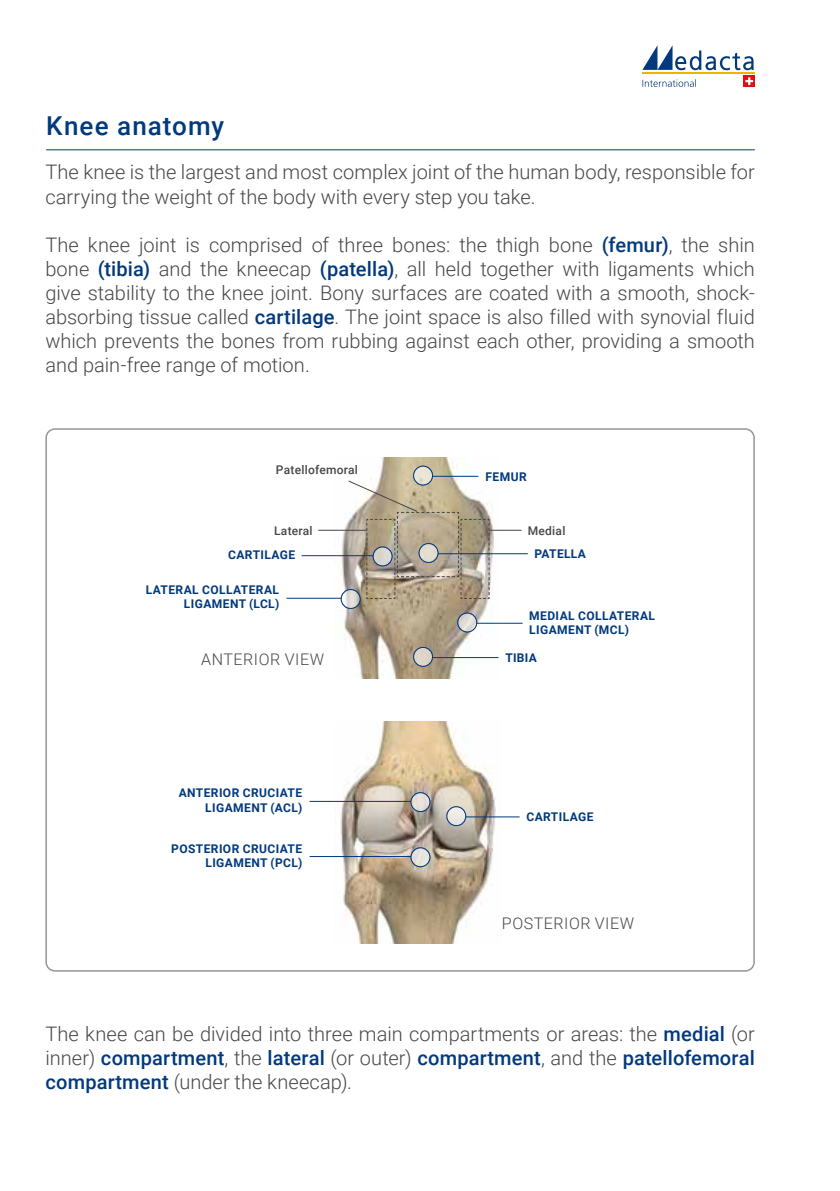
<style>
.page{position:relative;width:840px;height:1191px;background:#fff}
.page>*{position:absolute;margin:0;border:0;box-sizing:border-box;transform-origin:0 0}
.t1{font:500 26px "Roboto";letter-spacing:.04em;color:#01397d}
.t2{font:300 20px/24px "Roboto";color:#474747;text-align:justify}
.t3{font:300 16px "Roboto";letter-spacing:.035em;color:#474747}
.t4{font:700 12px/14.4px "Roboto";letter-spacing:.035em;color:#01397d;text-align:right}
.t5{font:500 12px "Roboto";letter-spacing:.02em;color:#474747}
.s1{font-weight:500;color:#01397d}
</style>
<div class="page">
<hr style="left:46px;top:149px;width:708px;height:1px;background:#01397d">
<hr style="left:641px;top:72px;width:113px;height:2px;background:#f9ae00">
<svg style="left:642px;top:45px;width:111px;height:25px"></svg>
<div style="left:743px;top:76px;width:11px;height:11px;background:#e50b14"></div>
<svg style="left:745px;top:77px;width:7px;height:8px"></svg>
<svg style="left:642px;top:79px;width:52px;height:8px"></svg>
<img style="left:334px;top:722px;width:166px;height:221px">
<svg style="left:446px;top:806px;width:19px;height:19px"></svg>
<div style="left:446px;top:806px;width:20px;height:20px;border:1px solid #01397d;border-radius:50%"></div>
<hr style="left:465px;top:816px;width:54px;height:1px;background:#01397d">
<svg style="left:411px;top:792px;width:18px;height:19px"></svg>
<div style="left:410px;top:792px;width:20px;height:20px;border:1px solid #01397d;border-radius:50%"></div>
<hr style="left:309px;top:801px;width:102px;height:1px;background:#01397d">
<svg style="left:411px;top:848px;width:18px;height:18px"></svg>
<div style="left:410px;top:847px;width:20px;height:20px;border:1px solid #01397d;border-radius:50%"></div>
<hr style="left:309px;top:856px;width:102px;height:1px;background:#01397d">
<img style="left:334px;top:457px;width:164px;height:221px">
<svg style="left:413px;top:466px;width:19px;height:19px"></svg>
<div style="left:413px;top:465px;width:20px;height:20px;border:1px solid #01397d;border-radius:50%"></div>
<hr style="left:432px;top:476px;width:46px;height:1px;background:#01397d">
<hr style="left:438px;top:553px;width:89px;height:1px;background:#01397d">
<svg style="left:457px;top:613px;width:19px;height:19px"></svg>
<div style="left:457px;top:612px;width:20px;height:20px;border:1px solid #01397d;border-radius:50%"></div>
<hr style="left:476px;top:623px;width:46px;height:1px;background:#01397d">
<svg style="left:341px;top:589px;width:19px;height:19px"></svg>
<div style="left:340px;top:589px;width:20px;height:20px;border:1px solid #01397d;border-radius:50%"></div>
<hr style="left:286px;top:598px;width:55px;height:1px;background:#01397d">
<svg style="left:413px;top:647px;width:19px;height:19px"></svg>
<div style="left:413px;top:647px;width:20px;height:20px;border:1px solid #01397d;border-radius:50%"></div>
<hr style="left:432px;top:657px;width:66px;height:1px;background:#01397d">
<hr style="left:301px;top:555px;width:72px;height:1px;background:#01397d">
<hr style="left:318px;top:530px;width:48px;height:1px;background:#474747">
<hr style="left:489px;top:530px;width:32px;height:1px;background:#474747">
<svg style="left:347px;top:480px;width:143px;height:119px"></svg>
<h1 class="t1" style="left:46px;top:108px;width:179px">Knee anatomy</h1>
<p class="t2" style="left:45px;top:160px;width:710px">The knee is the largest and most complex joint of the human body, responsible for carrying the weight of the body with every step you take.</p>
<p class="t2" style="left:45px;top:232px;width:710px">The knee joint is comprised of three bones: the thigh bone <span class="s1">(femur)</span>, the shin bone <span class="s1">(tibia)</span> and the kneecap <span class="s1">(patella)</span>, all held together with ligaments which give stability to the knee joint. Bony surfaces are coated with a smooth, shock&shy;absorbing tissue called <span class="s1">cartilage</span>. The joint space is also filled with synovial fluid which prevents the bones from rubbing against each other, providing a smooth and pain-free range of motion.</p>
<p class="t5" style="left:276px;top:461px;width:84px">Patellofemoral</p>
<p class="t4" style="left:485px;top:469px;width:43px">FEMUR</p>
<p class="t5" style="left:274px;top:522px;width:40px">Lateral</p>
<p class="t5" style="left:527px;top:522px;width:39px">Medial</p>
<p class="t4" style="left:228px;top:547px;width:69px">CARTILAGE</p>
<p class="t4" style="left:146px;top:581px;width:135px">LATERAL COLLATERAL<br>LIGAMENT (LCL)</p>
<p class="t3" style="left:201px;top:647px;width:124px">ANTERIOR VIEW</p>
<p class="t4" style="left:178px;top:785px;width:125px">ANTERIOR CRUCIATE<br>LIGAMENT (ACL)</p>
<p class="t4" style="left:171px;top:840px;width:133px">POSTERIOR CRUCIATE<br>LIGAMENT (PCL)</p>
<p class="t4" style="left:534px;top:545px;width:53px">PATELLA</p>
<p class="t4" style="left:529px;top:608px;width:127px;text-align:left">MEDIAL COLLATERAL<br>LIGAMENT (MCL)</p>
<p class="t4" style="left:505px;top:650px;width:33px">TIBIA</p>
<p class="t4" style="left:526px;top:809px;width:69px">CARTILAGE</p>
<p class="t3" style="left:501px;top:912px;width:134px">POSTERIOR VIEW</p>
<p class="t2" style="left:45px;top:1021px;width:710px">The knee can be divided into three main compartments or areas: the <span class="s1">medial</span> (or inner) <span class="s1">compartment</span>, the <span class="s1">lateral</span> (or outer) <span class="s1">compartment</span>, and the <span class="s1">patellofemoral compartment</span> (under the kneecap).</p>
</div>
